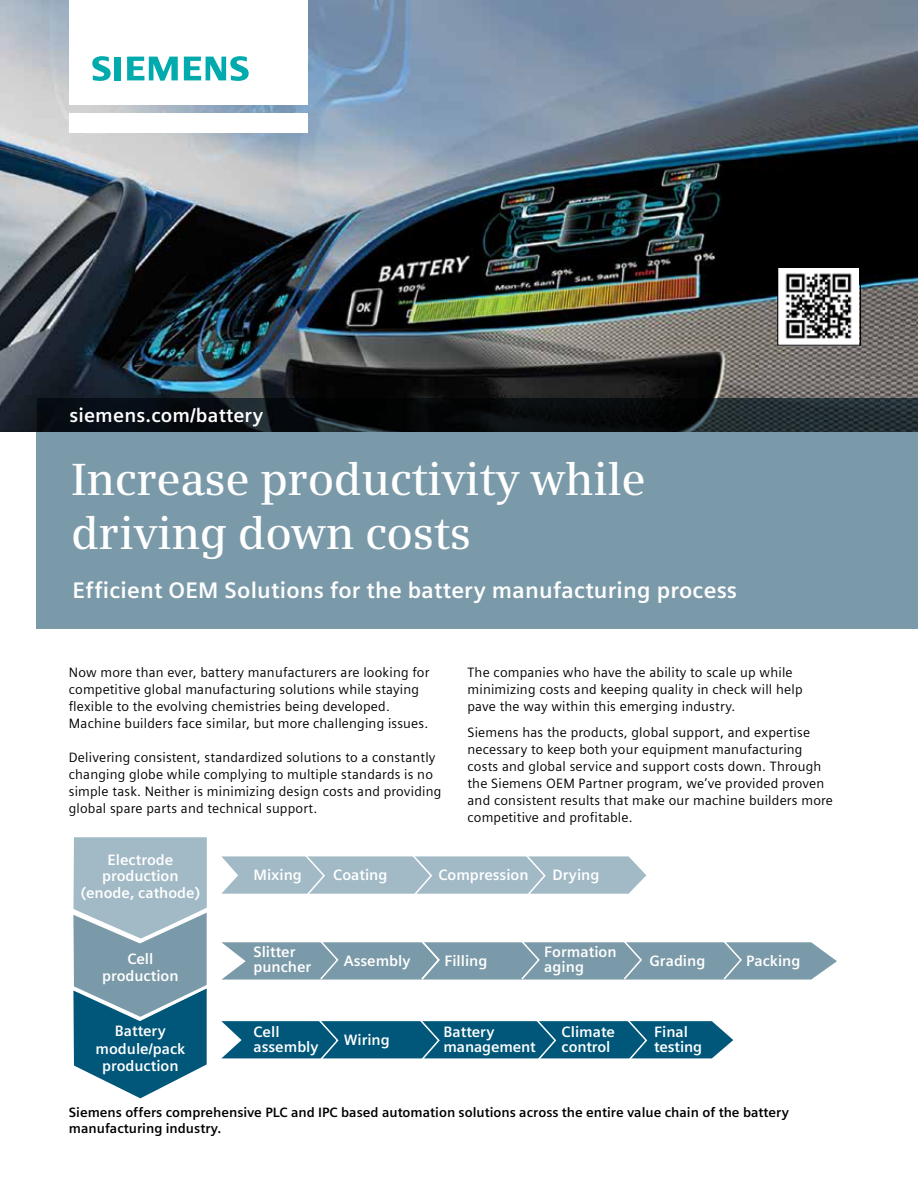
<style>
.page{position:relative;width:918px;height:1188px;background:#fff}
.page>*{position:absolute;margin:0;border:0;box-sizing:border-box;transform-origin:0 0}
.t1{font:600 45px/54.2px "Siemens Serif OT";letter-spacing:-.01em;color:#fff}
.t2{font:700 22.5px "Siemens Sans OT";letter-spacing:.01em;color:#fff}
.t3{font:700 19.5px "Siemens Sans OT";letter-spacing:.01em;color:#fff}
.t4{font:700 15px/15px "Siemens Sans OT";color:#fff}
.t5{font:13.5px/17px "Siemens Sans OT";letter-spacing:.015em;color:#000}
.t6{font:700 13.5px/16.2px "Siemens Sans OT";color:#000}
</style>
<div class="page">
<img style="left:0;top:0;width:918px;height:432px">
<svg style="left:37px;top:398px;width:881px;height:34px;background:#0f1518"></svg>
<div style="left:37px;top:432px;width:881px;height:197px;background:#7b9aa9"></div>
<svg style="left:73px;top:837px;width:134px;height:261px;background:#729cae"></svg>
<svg style="left:221px;top:942px;width:616px;height:38px;background:#85a1af"></svg>
<svg style="left:221px;top:856px;width:425px;height:38px;background:#a8beca"></svg>
<svg style="left:221px;top:1021px;width:512px;height:38px;background:#136383"></svg>
<div style="left:69px;top:114px;width:238px;height:19px;background:#fff"></div>
<div style="left:69px;top:0;width:238px;height:104px;background:#fff"></div>
<svg style="left:92px;top:56px;width:19px;height:25px"></svg>
<div style="left:114px;top:57px;width:7px;height:23px;background:#00aaad"></div>
<svg style="left:127px;top:57px;width:51px;height:24px"></svg>
<svg style="left:184px;top:56px;width:65px;height:25px"></svg>
<img style="left:780px;top:268px;width:79px;height:75px">
<div style="left:778px;top:265px;width:83px;height:80px;border:1px solid #000"></div>
<h3 class="t3" style="left:69px;top:404px;width:196px">siemens.com/battery</h3>
<h1 class="t1" style="left:71px;top:452px;width:576px">Increase productivity while driving down costs</h1>
<h2 class="t2" style="left:73px;top:578px;width:666px">Efficient OEM Solutions for the battery manufacturing process</h2>
<p class="t5" style="left:69px;top:664px;width:362px">Now more than ever, battery manufacturers are looking for competitive global manufacturing solutions while staying flexible to the evolving chemistries being developed.<br>Machine builders face similar, but more challenging issues.</p>
<p class="t5" style="left:69px;top:749px;width:374px">Delivering consistent, standardized solutions to a constantly changing globe while complying to multiple standards is no simple task. Neither is minimizing design costs and providing global spare parts and technical support.</p>
<p class="t5" style="left:468px;top:664px;width:337px">The companies who have the ability to scale up while minimizing costs and keeping quality in check will help pave the way within this emerging industry.</p>
<p class="t5" style="left:468px;top:724px;width:367px">Siemens has the products, global support, and expertise necessary to keep both your equipment manufacturing costs and global service and support costs down. Through the Siemens OEM Partner program, we’ve provided proven and consistent results that make our machine builders more competitive and profitable.</p>
<p class="t4" style="left:81px;top:851px;width:121px;line-height:16.5px;text-align:center">Electrode production (enode, cathode)</p>
<p class="t4" style="left:102px;top:951px;width:78px;line-height:16.5px;text-align:center">Cell production</p>
<p class="t4" style="left:96px;top:1022px;width:91px;line-height:18px;text-align:center">Battery module/pack</p>
<p class="t4" style="left:102px;top:1058px;width:78px">production</p>
<p class="t4" style="left:254px;top:868px;width:50px">Mixing</p>
<p class="t4" style="left:333px;top:868px;width:56px">Coating</p>
<p class="t4" style="left:254px;top:944px;width:59px">Slitter puncher</p>
<p class="t4" style="left:344px;top:953px;width:68px">Assembly</p>
<p class="t4" style="left:438px;top:868px;width:92px">Compression</p>
<p class="t4" style="left:552px;top:868px;width:48px">Drying</p>
<p class="t4" style="left:444px;top:953px;width:45px">Filling</p>
<p class="t4" style="left:544px;top:944px;width:74px">Formation aging</p>
<p class="t4" style="left:649px;top:953px;width:58px">Grading</p>
<p class="t4" style="left:746px;top:953px;width:56px">Packing</p>
<p class="t4" style="left:254px;top:1025px;width:67px">Cell assembly</p>
<p class="t4" style="left:444px;top:1025px;width:94px">Battery management</p>
<p class="t4" style="left:562px;top:1025px;width:55px">Climate control</p>
<p class="t4" style="left:654px;top:1025px;width:49px">Final testing</p>
<p class="t4" style="left:344px;top:1032px;width:48px">Wiring</p>
<p class="t6" style="left:69px;top:1104px;width:722px">Siemens offers comprehensive PLC and IPC based automation solutions across the entire value chain of the battery manufacturing industry.</p>
</div>
